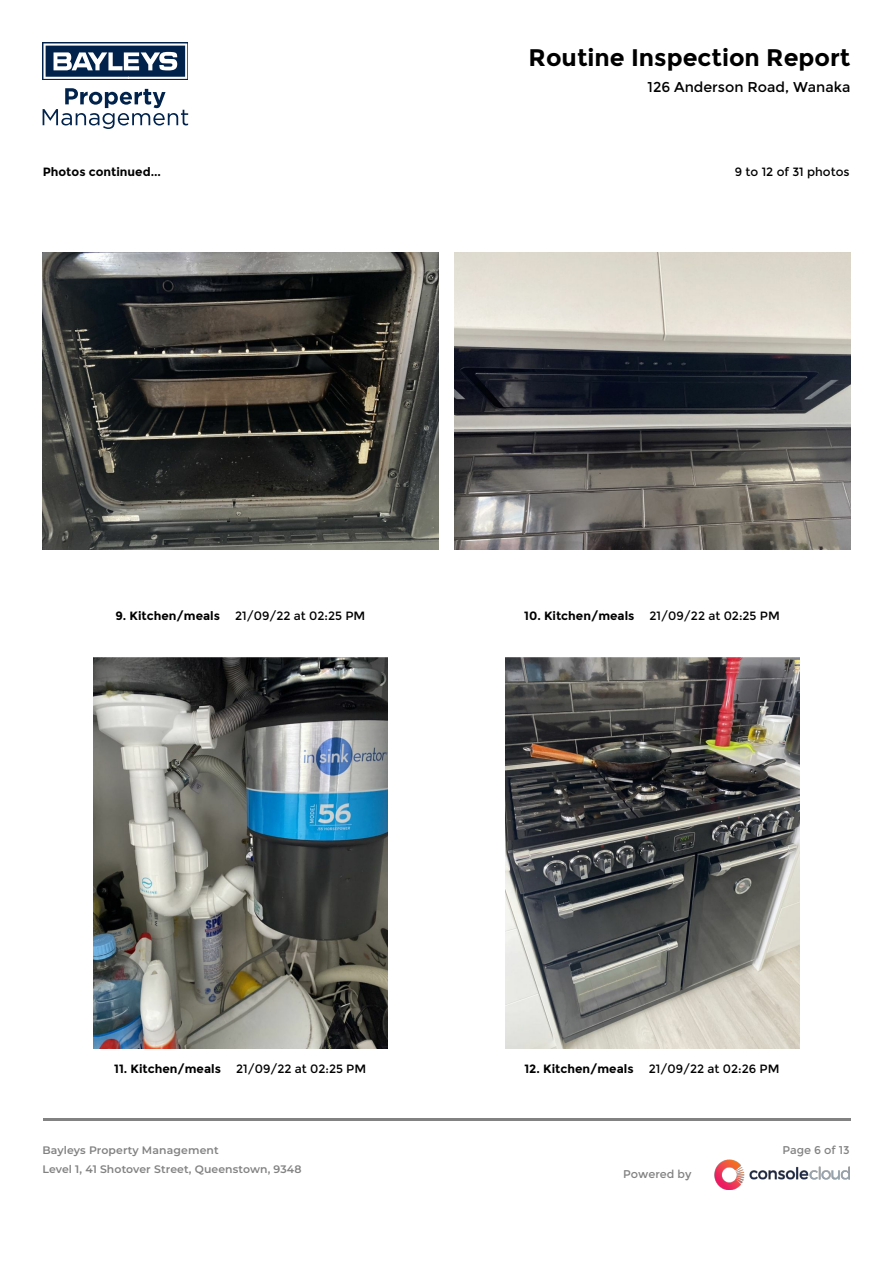
<style>
.page{position:relative;width:893px;height:1263px;background:#fff}
.page>*{position:absolute;margin:0;border:0;box-sizing:border-box;transform-origin:0 0}
.t1{font:700 24px "Montserrat";color:#000}
.t2{font:14.25px "Montserrat";color:#000}
.t3{font:12px "Montserrat";color:#000}
.t4{font:700 12px "Montserrat";color:#000}
.t5{font:11.25px/19.5px "Montserrat";color:#828282}
.t6{font:600 10.8px/18.8px "Montserrat";letter-spacing:.01em;color:#828282}
</style>
<div class="page">
<hr style="left:43px;top:1118px;width:807px;height:2px;background:#828282">
<img style="left:715px;top:1159px;width:135px;height:30px">
<img style="left:43px;top:252px;width:396px;height:297px">
<img style="left:454px;top:252px;width:396px;height:297px">
<img style="left:94px;top:657px;width:294px;height:391px">
<img style="left:505px;top:657px;width:294px;height:391px">
<svg style="left:43px;top:43px;width:145px;height:37px"></svg>
<svg style="left:43px;top:43px;width:144px;height:36px"></svg>
<svg style="left:43px;top:88px;width:145px;height:41px"></svg>
<p class="t1" style="left:529px;top:47px;width:323px">Routine Inspection Report</p>
<p class="t2" style="left:648px;top:80px;width:204px">126 Anderson Road, Wanaka</p>
<p class="t4" style="left:43px;top:167px;width:120px">Photos continued...</p>
<p class="t3" style="left:735px;top:166px;width:116px">9 to 12 of 31 photos</p>
<p class="t4" style="left:115px;top:611px;width:106px">9. Kitchen/meals</p>
<p class="t3" style="left:235px;top:610px;width:132px">21/09/22 at 02:25 PM</p>
<p class="t4" style="left:524px;top:611px;width:112px">10. Kitchen/meals</p>
<p class="t3" style="left:650px;top:610px;width:132px">21/09/22 at 02:25 PM</p>
<p class="t4" style="left:114px;top:1063px;width:108px">11. Kitchen/meals</p>
<p class="t3" style="left:236px;top:1063px;width:132px">21/09/22 at 02:25 PM</p>
<p class="t4" style="left:524px;top:1063px;width:111px">12. Kitchen/meals</p>
<p class="t3" style="left:649px;top:1063px;width:132px">21/09/22 at 02:26 PM</p>
<p class="t5" style="left:93px;top:1140px;width:211px;text-indent:-50px">The Accommodation Centre<br>1 S otover Street, Queenstown, 9348</p>
<p class="t5" style="left:782px;top:1140px;width:69px">Page 6 of 13</p>
<p class="t6" style="left:43px;top:1140px;width:261px">Bayleys Property Management<br>Level 1, 41 Shotover Street, Queenstown, 9348</p>
<p class="t5" style="left:623px;top:1165px;width:70px">Powered by</p>
</div>
